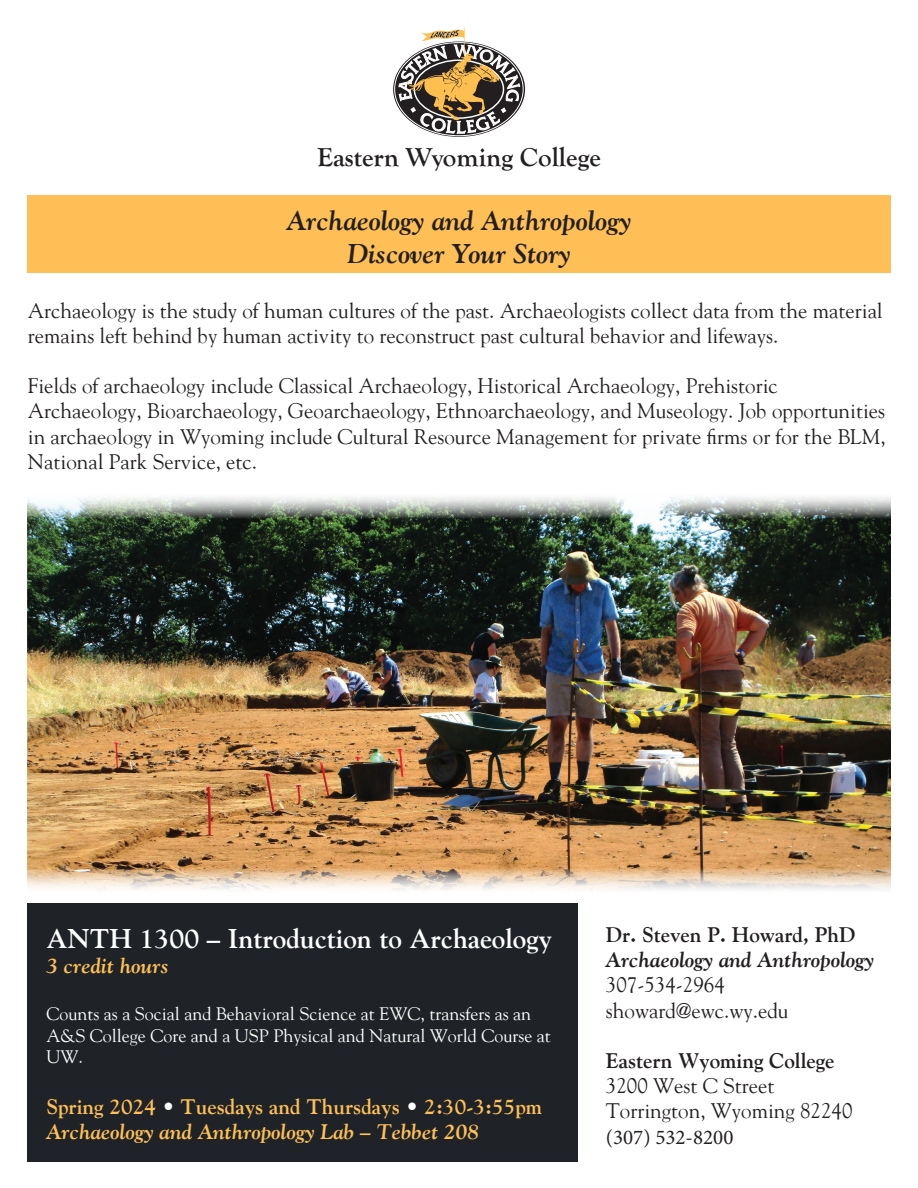
<style>
.page{position:relative;width:918px;height:1188px;background:#fff}
.page>*{position:absolute;margin:0;border:0;box-sizing:border-box;transform-origin:0 0}
.t1{font:italic 700 27px "Goudy";color:#231f20}
.t2{font:700 27px "Goudy";color:#fff}
.t3{font:700 27px "Goudy Old Style T";color:#231f20}
.t4{font:21px/25.2px "Goudy";color:#231f20}
.t5{font:italic 700 21px "Goudy";color:#fdbf56}
.t6{font:700 21px "Goudy";color:#fdbf56}
.t7{font:700 21px "Goudy";color:#231f20}
.t8{font:italic 700 21px "Goudy";color:#231f20}
.t9{font:21px "Minion Pro";color:#231f20}
.t10{font:18px/21.6px "Goudy";color:#fff}
.s1{color:#fff}
</style>
<div class="page">
<div style="left:28px;top:195px;width:863px;height:78px;background:#fdbf56"></div>
<div style="left:27px;top:903px;width:551px;height:258px;background:#1f2327"></div>
<svg style="left:393px;top:27px;width:133px;height:110px"></svg>
<img style="left:28px;top:497px;width:863px;height:393px">
<p class="t3" style="left:317px;top:142px;width:285px">Eastern Wyoming College</p>
<p class="t1" style="left:287px;top:205px;width:346px">Archaeology and Anthropology</p>
<p class="t1" style="left:347px;top:237px;width:225px">Discover Your Story</p>
<p class="t4" style="left:28px;top:297px;width:856px">Archaeology is the study of human cultures of the past. Archaeologists collect data from the material remains left behind by human activity to reconstruct past cultural behavior and lifeways.</p>
<p class="t4" style="left:28px;top:373px;width:859px">Fields of archaeology include Classical Archaeology, Historical Archaeology, Prehistoric Archaeology, Bioarchaeology, Geoarchaeology, Ethnoarchaeology, and Museology. Job opportunities in archaeology in Wyoming include Cultural Resource Management for private firms or for the BLM, National Park Service, etc.</p>
<p class="t2" style="left:46px;top:922px;width:507px">ANTH 1300 – Introduction to Archaeology</p>
<p class="t5" style="left:46px;top:953px;width:124px">3 credit hours</p>
<p class="t10" style="left:46px;top:1003px;width:506px">Counts as a Social and Behavioral Science at EWC, transfers as an<br>A&amp;S College Core and a USP Physical and Natural World Course at<br>UW.</p>
<p class="t6" style="left:46px;top:1094px;width:497px">Spring 2024 <span class="s1">•</span> Tuesdays and Thursdays <span class="s1">•</span> 2:30-3:55pm</p>
<p class="t5" style="left:46px;top:1119px;width:434px">Archaeology and Anthropology Lab – Tebbet 208</p>
<p class="t7" style="left:606px;top:922px;width:251px">Dr. Steven P. Howard, PhD</p>
<p class="t8" style="left:606px;top:947px;width:270px">Archaeology and Anthropology</p>
<p class="t4" style="left:606px;top:972px;width:120px">307-534-2964</p>
<p class="t4" style="left:606px;top:997px;width:184px">showard@ewc.wy.edu</p>
<p class="t7" style="left:606px;top:1048px;width:230px">Eastern Wyoming College</p>
<p class="t4" style="left:606px;top:1073px;width:170px">3200 West C Street</p>
<p class="t4" style="left:606px;top:1098px;width:248px">Torrington, Wyoming 82240</p>
<p class="t9" style="left:606px;top:1123px;width:129px">(307) 532-8200</p>
</div>
